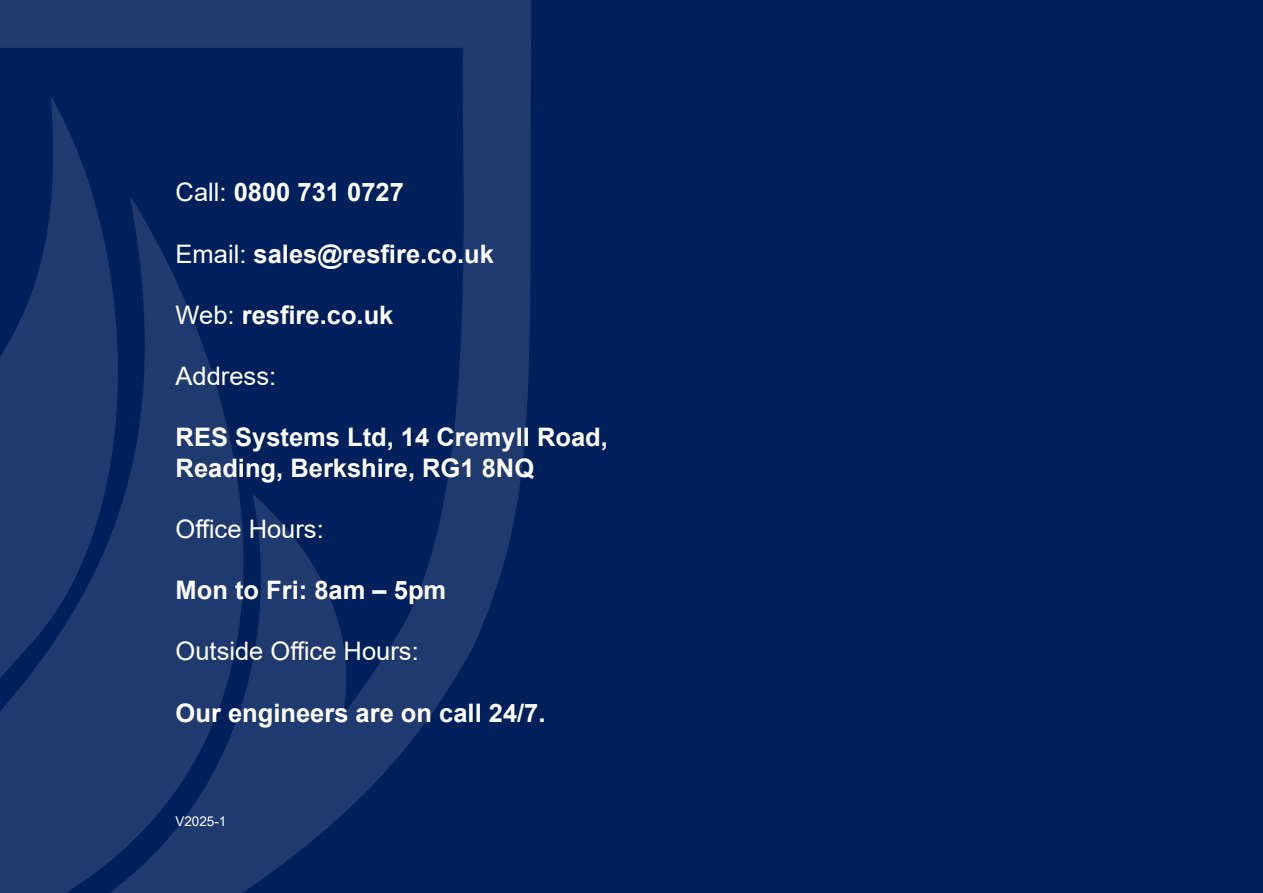
<style>
.page{position:relative;width:1263px;height:893px;background:#00205c}
.page>*{position:absolute;margin:0;border:0;box-sizing:border-box;transform-origin:0 0}
.t1{font:700 25.5px/30.6px "Arial";color:#fff}
.t2{font:25.5px "Arial";color:#fff}
.t3{font:13.5px "Arial";color:#fff}
.s1{font-weight:400}
</style>
<div class="page">
<svg style="left:0;top:0;width:531px;height:893px;fill:#1e3a6f"></svg>
<p class="t1" style="left:176px;top:177px;width:230px"><span class="s1">Call:</span> 0800 731 0727</p>
<p class="t1" style="left:176px;top:239px;width:320px"><span class="s1">Email:</span> sales@resfire.co.uk</p>
<p class="t1" style="left:176px;top:300px;width:219px"><span class="s1">Web:</span> resfire.co.uk</p>
<p class="t2" style="left:176px;top:358px;width:102px">Address:</p>
<p class="t1" style="left:176px;top:422px;width:434px">RES Systems Ltd, 14 Cremyll Road,<br>Reading, Berkshire, RG1 8NQ</p>
<p class="t2" style="left:176px;top:511px;width:150px">Office Hours:</p>
<p class="t1" style="left:176px;top:575px;width:272px">Mon to Fri: 8am – 5pm</p>
<p class="t2" style="left:176px;top:634px;width:245px">Outside Office Hours:</p>
<p class="t1" style="left:176px;top:698px;width:371px">Our engineers are on call 24/7.</p>
<p class="t3" style="left:175px;top:812px;width:53px">V2025-1</p>
</div>
